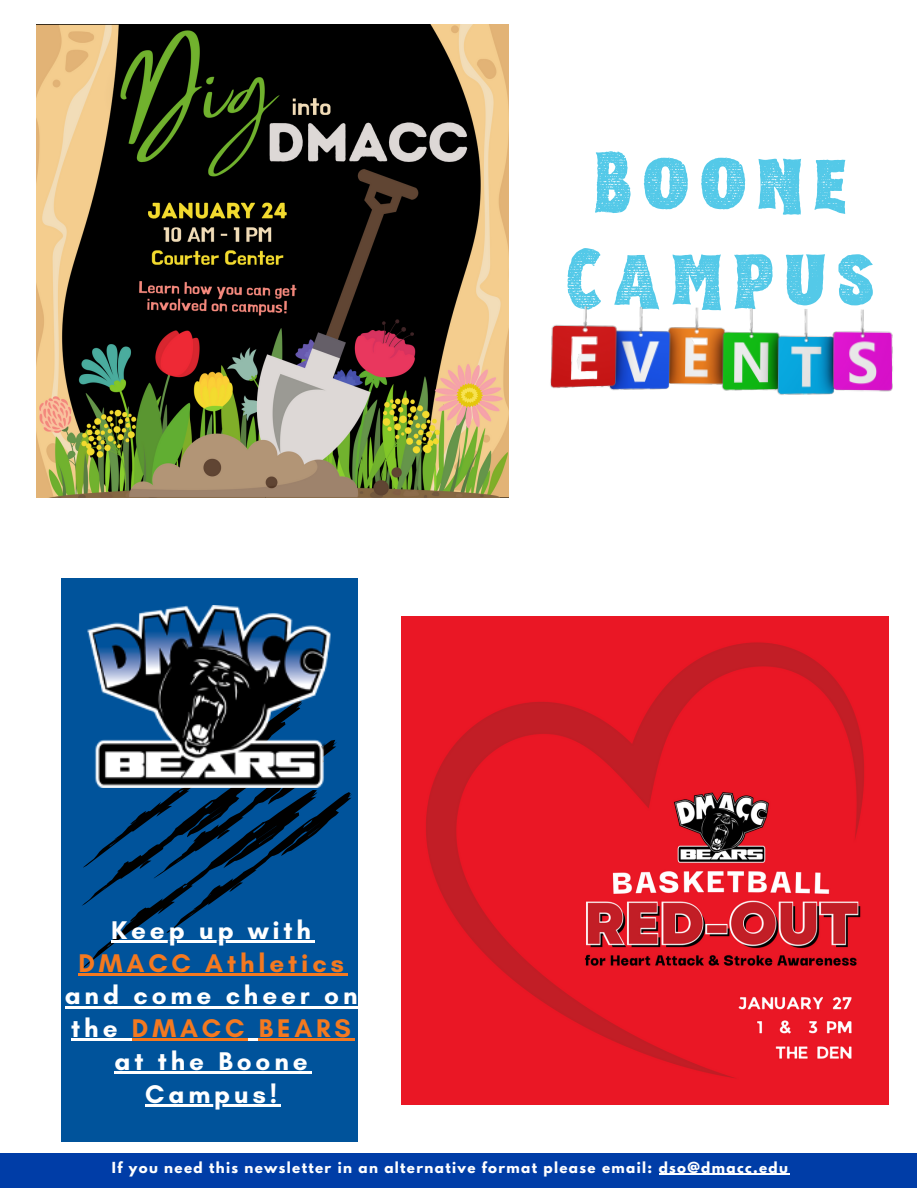
<style>
.page{position:relative;width:918px;height:1188px;background:#fff}
.page>*{position:absolute;margin:0;border:0;box-sizing:border-box;transform-origin:0 0}
.t1{font:76.35px/96px "Hell Print Rough";letter-spacing:.15em;color:#54c9e8;text-align:center}
.t2{font:700 26.1px/32.7px "Glacial Indifference";letter-spacing:.15em;color:#fff;text-align:center}
.t3{font:700 13.5px "League Spartan";letter-spacing:.1em;color:#fff}
.s1{color:#f47920}
</style>
<div class="page">
<img style="left:36px;top:25px;width:473px;height:472px">
<img style="left:402px;top:617px;width:487px;height:487px">
<div style="left:61px;top:578px;width:296px;height:564px;background:#00539b"></div>
<svg style="left:80px;top:933px;width:235px;height:37px"></svg>
<svg style="left:82px;top:788px;width:276px;height:145px"></svg>
<img style="left:87px;top:605px;width:271px;height:183px">
<hr style="left:111px;top:941px;width:204px;height:2px;background:#fff">
<hr style="left:78px;top:973px;width:270px;height:3px;background:#f47920">
<hr style="left:65px;top:1006px;width:296px;height:2px;background:#fff">
<hr style="left:71px;top:1039px;width:61px;height:2px;background:#fff">
<hr style="left:132px;top:1039px;width:116px;height:2px;background:#f47920">
<svg style="left:248px;top:1039px;width:11px;height:2px"></svg>
<hr style="left:259px;top:1039px;width:96px;height:2px;background:#f47920">
<hr style="left:115px;top:1071px;width:197px;height:3px;background:#fff">
<hr style="left:145px;top:1104px;width:136px;height:3px;background:#fff">
<img style="left:550px;top:306px;width:343px;height:89px">
<div style="left:0;top:1153px;width:916px;height:35px;background:#003da7"></div>
<hr style="left:659px;top:1174px;width:130px;height:1px;background:#fff">
<h2 class="t1" style="left:568px;top:142px;width:309px">Boone<br>Campus</h2>
<p class="t2" style="left:65px;top:913px;width:294px">Keep up with<br><span class="s1">DMACC Athletics </span>and come cheer on the <span class="s1">DMACC BEARS </span>at the Boone</p>
<p class="t2" style="left:145px;top:1077px;width:133px">Campus!</p>
<p class="t3" style="left:112px;top:1161px;width:678px">If you need this newsletter in an alternative format please email: dso@dmacc.edu</p>
</div>
